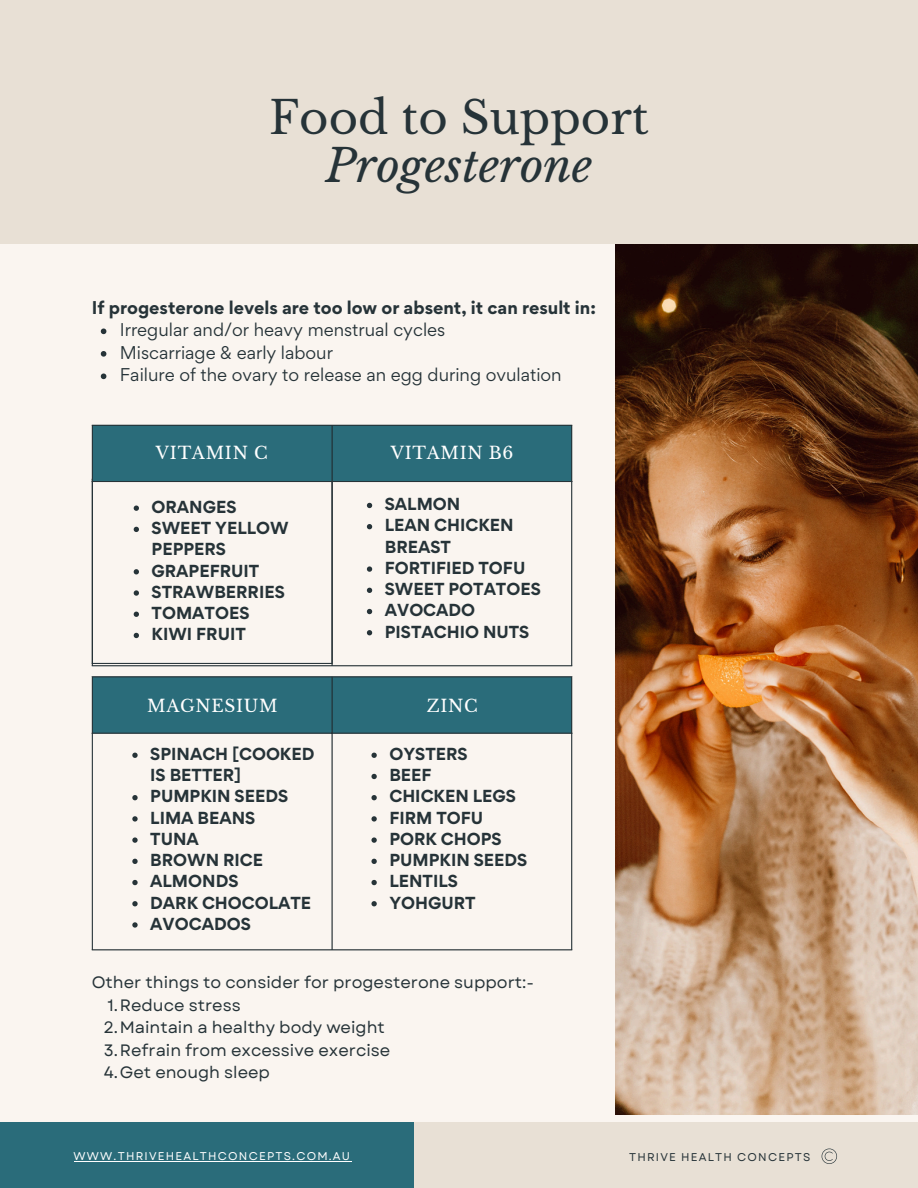
<style>
.page{position:relative;width:918px;height:1188px;background:#faf5f0}
.page>*{position:absolute;margin:0;border:0;box-sizing:border-box;transform-origin:0 0}
.t1{font:45px/48.3px "Libre Baskerville";color:#263338;text-align:center}
.t2{font:16.95px "Libre Baskerville";letter-spacing:.04em;color:#fff}
.t3{font:16.5px "Garet";color:#263338}
.t4{font:16.5px "Gordita";color:#263338}
.t5{font:700 16.5px "Gordita";color:#263338}
.t6{font:700 15.6px/21.1px "Gordita";color:#263338}
.t7{font:11.25px "Garet";letter-spacing:.105em;color:#fff}
.t8{font:11.25px "Garet";letter-spacing:.105em;color:#263338}
.s1{font-style:italic}
</style>
<div class="page">
<img style="left:615px;top:243px;width:303px;height:872px">
<div style="left:93px;top:677px;width:478px;height:56px;background:#2a6c7a"></div>
<hr style="left:92px;top:677px;width:1px;height:272px;background:#263338">
<hr style="left:332px;top:677px;width:1px;height:272px;background:#263338">
<hr style="left:571px;top:677px;width:1px;height:272px;background:#263338">
<hr style="left:92px;top:676px;width:480px;height:1px;background:#263338">
<hr style="left:92px;top:733px;width:480px;height:1px;background:#263338">
<hr style="left:92px;top:949px;width:480px;height:1px;background:#263338">
<div style="left:0;top:0;width:918px;height:243px;background:#e8e0d5"></div>
<hr style="left:92px;top:663px;width:241px;height:1px;background:#263338">
<div style="left:93px;top:426px;width:478px;height:55px;background:#2a6c7a"></div>
<hr style="left:92px;top:426px;width:1px;height:239px;background:#263338">
<hr style="left:332px;top:426px;width:1px;height:239px;background:#263338">
<hr style="left:571px;top:426px;width:1px;height:239px;background:#263338">
<hr style="left:92px;top:425px;width:480px;height:1px;background:#263338">
<hr style="left:92px;top:481px;width:480px;height:1px;background:#263338">
<hr style="left:92px;top:665px;width:480px;height:1px;background:#263338">
<svg style="left:134px;top:506px;width:5px;height:5px"></svg>
<svg style="left:134px;top:527px;width:5px;height:5px"></svg>
<svg style="left:134px;top:569px;width:5px;height:5px"></svg>
<svg style="left:134px;top:590px;width:5px;height:6px"></svg>
<svg style="left:134px;top:612px;width:5px;height:5px"></svg>
<svg style="left:134px;top:633px;width:5px;height:5px"></svg>
<svg style="left:367px;top:503px;width:5px;height:5px"></svg>
<svg style="left:367px;top:524px;width:5px;height:5px"></svg>
<svg style="left:367px;top:566px;width:5px;height:6px"></svg>
<svg style="left:367px;top:588px;width:5px;height:5px"></svg>
<svg style="left:367px;top:609px;width:5px;height:5px"></svg>
<svg style="left:367px;top:630px;width:5px;height:5px"></svg>
<svg style="left:101px;top:329px;width:5px;height:5px"></svg>
<svg style="left:101px;top:351px;width:5px;height:6px"></svg>
<svg style="left:101px;top:374px;width:5px;height:5px"></svg>
<svg style="left:132px;top:753px;width:6px;height:5px"></svg>
<svg style="left:132px;top:795px;width:6px;height:5px"></svg>
<svg style="left:132px;top:816px;width:6px;height:6px"></svg>
<svg style="left:132px;top:837px;width:6px;height:6px"></svg>
<svg style="left:132px;top:859px;width:6px;height:5px"></svg>
<svg style="left:132px;top:880px;width:6px;height:5px"></svg>
<svg style="left:132px;top:901px;width:6px;height:5px"></svg>
<svg style="left:132px;top:922px;width:6px;height:6px"></svg>
<svg style="left:371px;top:753px;width:6px;height:5px"></svg>
<svg style="left:371px;top:774px;width:6px;height:5px"></svg>
<svg style="left:371px;top:795px;width:6px;height:5px"></svg>
<svg style="left:371px;top:816px;width:6px;height:6px"></svg>
<svg style="left:371px;top:837px;width:6px;height:6px"></svg>
<svg style="left:371px;top:859px;width:6px;height:5px"></svg>
<svg style="left:371px;top:880px;width:6px;height:5px"></svg>
<svg style="left:371px;top:901px;width:6px;height:5px"></svg>
<div style="left:0;top:1122px;width:414px;height:66px;background:#2a6c7a"></div>
<hr style="left:74px;top:1161px;width:277px;height:1px;background:#fff">
<div style="left:414px;top:1122px;width:504px;height:66px;background:#e8e0d5"></div>
<svg style="left:822px;top:1149px;width:15px;height:15px"></svg>
<p class="t1" style="left:269px;top:94px;width:381px">Food to Support<br><span class="s1">Progesterone</span></p>
<h2 class="t5" style="left:92px;top:296px;width:506px">If progesterone levels are too low or absent, it can result in:</h2>
<h2 class="t4" style="left:120px;top:319px;width:327px">Irregular and/or heavy menstrual cycles</h2>
<p class="t4" style="left:120px;top:341px;width:215px">Miscarriage &amp; early labour</p>
<p class="t4" style="left:120px;top:364px;width:443px">Failure of the ovary to release an egg during ovulation</p>
<h1 class="t2" style="left:156px;top:443px;width:113px">VITAMIN C</h1>
<h3 class="t6" style="left:152px;top:496px;width:86px">ORANGES</h3>
<p class="t6" style="left:152px;top:517px;width:139px">SWEET YELLOW<br>PEPPERS</p>
<p class="t6" style="left:152px;top:560px;width:109px">GRAPEFRUIT</p>
<p class="t6" style="left:152px;top:581px;width:135px">STRAWBERRIES</p>
<h2 class="t6" style="left:152px;top:602px;width:99px">TOMATOES</h2>
<h2 class="t6" style="left:152px;top:623px;width:96px">KIWI FRUIT</h2>
<p class="t2" style="left:147px;top:696px;width:132px">MAGNESIUM</p>
<p class="t6" style="left:150px;top:743px;width:166px">SPINACH [COOKED<br>IS BETTER]</p>
<p class="t6" style="left:150px;top:786px;width:139px">PUMPKIN SEEDS</p>
<p class="t6" style="left:150px;top:807px;width:107px">LIMA BEANS</p>
<p class="t6" style="left:150px;top:828px;width:50px">TUNA</p>
<p class="t6" style="left:150px;top:849px;width:114px">BROWN RICE</p>
<p class="t6" style="left:150px;top:871px;width:90px">ALMONDS</p>
<p class="t6" style="left:150px;top:892px;width:162px">DARK CHOCOLATE</p>
<p class="t6" style="left:150px;top:913px;width:102px">AVOCADOS</p>
<p class="t2" style="left:391px;top:443px;width:124px">VITAMIN B6</p>
<p class="t6" style="left:385px;top:493px;width:77px">SALMON</p>
<p class="t6" style="left:385px;top:515px;width:130px">LEAN CHICKEN<br>BREAST</p>
<p class="t6" style="left:385px;top:557px;width:142px">FORTIFIED TOFU</p>
<p class="t6" style="left:385px;top:578px;width:158px">SWEET POTATOES</p>
<p class="t6" style="left:385px;top:600px;width:92px">AVOCADO</p>
<p class="t6" style="left:385px;top:621px;width:146px">PISTACHIO NUTS</p>
<p class="t2" style="left:427px;top:696px;width:53px">ZINC</p>
<p class="t6" style="left:389px;top:743px;width:80px">OYSTERS</p>
<p class="t6" style="left:389px;top:764px;width:44px">BEEF</p>
<p class="t6" style="left:389px;top:786px;width:128px">CHICKEN LEGS</p>
<p class="t6" style="left:389px;top:807px;width:95px">FIRM TOFU</p>
<h4 class="t6" style="left:389px;top:828px;width:114px">PORK CHOPS</h4>
<p class="t6" style="left:389px;top:849px;width:139px">PUMPKIN SEEDS</p>
<p class="t6" style="left:389px;top:871px;width:70px">LENTILS</p>
<p class="t6" style="left:389px;top:892px;width:88px">YOHGURT</p>
<p class="t3" style="left:92px;top:971px;width:444px">Other things to consider for progesterone support:-</p>
<p class="t3" style="left:108px;top:993px;width:135px">1.Reduce stress</p>
<p class="t3" style="left:103px;top:1016px;width:283px">2.Maintain a healthy body weight</p>
<p class="t3" style="left:104px;top:1038px;width:288px">3.Refrain from excessive exercise</p>
<p class="t3" style="left:104px;top:1061px;width:168px">4.Get enough sleep</p>
<p class="t7" style="left:74px;top:1148px;width:278px">WWW.THRIVEHEALTHCONCEPTS.COM.AU</p>
<p class="t8" style="left:629px;top:1149px;width:183px">THRIVE HEALTH CONCEPTS</p>
</div>
